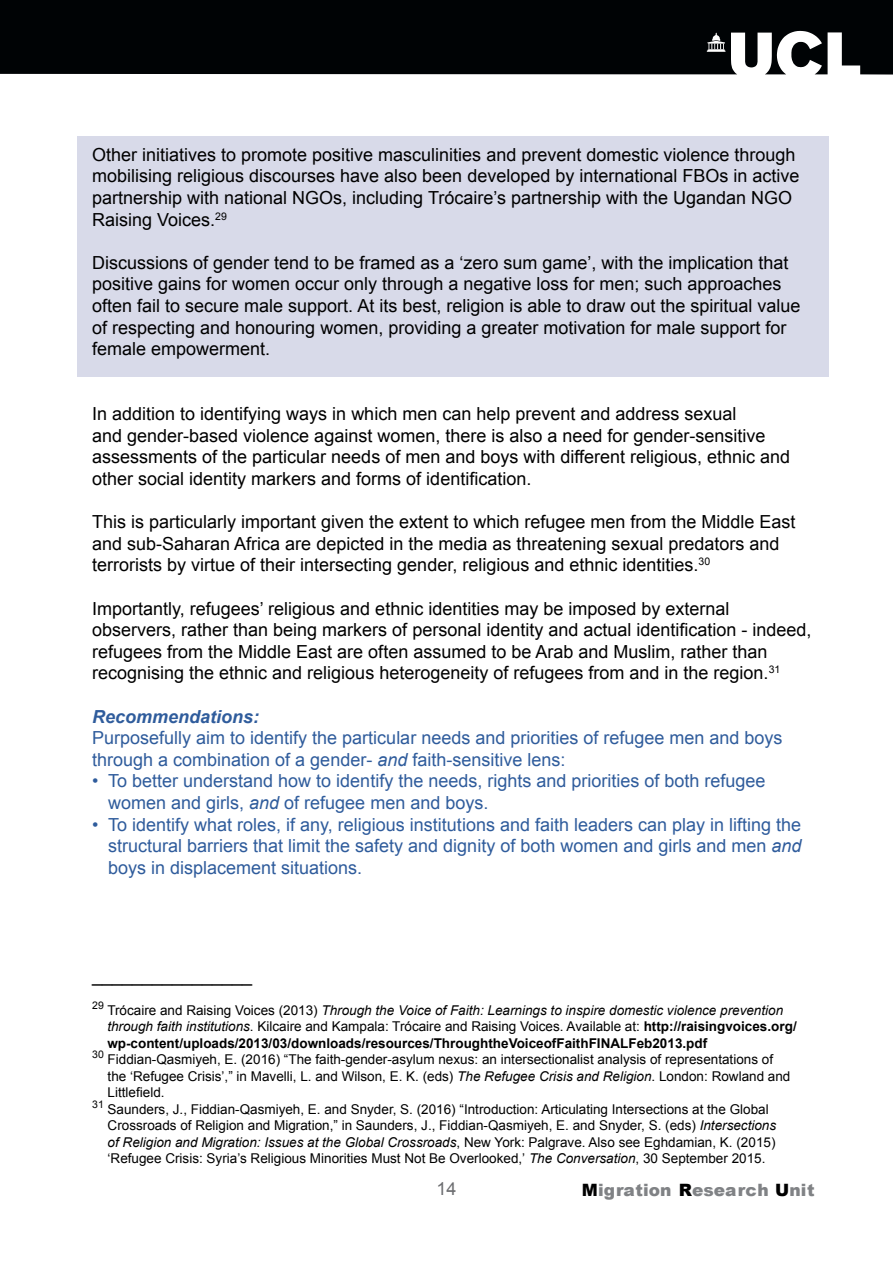
<style>
.page{position:relative;width:893px;height:1263px;background:#fff}
.page>*{position:absolute;margin:0;border:0;box-sizing:border-box;transform-origin:0 0}
.t1{font:18px/21.6px "Arial";color:#000}
.t2{font:18px/21.6px "Arial";color:#2f5c9c}
.t3{font:italic 700 18px "Arial";color:#2f5c9c}
.t4{font:18px "Arial";color:#6d6e71}
.t5{font:900 16.95px "Arial";color:#808285}
.t6{font:13.5px "Arial";color:#000}
.t7{font:italic 13.5px "Arial";color:#000}
.t8{font:700 13.5px "Arial";color:#000}
.s1{font-style:italic}
.s2{font-style:normal}
.s3{font-weight:700}
.s4{color:#000}
</style>
<div class="page">
<div style="left:77px;top:136px;width:751px;height:240px;background:#d8dae9"></div>
<div style="left:0;top:0;width:893px;height:75px;background:#000305"></div>
<svg style="left:707px;top:33px;width:18px;height:19px"></svg>
<p class="t1" style="left:92px;top:144px;width:709px">Other initiatives to promote positive masculinities and prevent domestic violence through mobilising religious discourses have also been developed by international FBOs in active partnership with national NGOs, including Trócaire’s partnership with the Ugandan NGO Raising Voices.<sup>29</sup></p>
<p class="t1" style="left:92px;top:252px;width:710px">Discussions of gender tend to be framed as a ‘zero sum game’, with the implication that positive gains for women occur only through a negative loss for men; such approaches often fail to secure male support. At its best, religion is able to draw out the spiritual value of respecting and honouring women, providing a greater motivation for male support for female empowerment.</p>
<p class="t1" style="left:92px;top:403px;width:700px">In addition to identifying ways in which men can help prevent and address sexual<br>and gender-based violence against women, there is also a need for gender-sensitive assessments of the particular needs of men and boys with different religious, ethnic and other social identity markers and forms of identification.</p>
<p class="t1" style="left:92px;top:511px;width:705px">This is particularly important given the extent to which refugee men from the Middle East and sub-Saharan Africa are depicted in the media as threatening sexual predators and terrorists by virtue of their intersecting gender, religious and ethnic identities.<sup>30</sup></p>
<p class="t1" style="left:92px;top:598px;width:721px">Importantly, refugees’ religious and ethnic identities may be imposed by external observers, rather than being markers of personal identity and actual identification - indeed, refugees from the Middle East are often assumed to be Arab and Muslim, rather than recognising the ethnic and religious heterogeneity of refugees from and in the region.<sup>31</sup></p>
<p class="t3" style="left:92px;top:704px;width:169px">Recommendations:</p>
<p class="t2" style="left:92px;top:727px;width:692px">Purposefully aim to identify the particular needs and priorities of refugee men and boys through a combination of a gender- <span class="s1">and</span> faith-sensitive lens:</p>
<p class="t2" style="left:108px;top:770px;width:659px;text-indent:-16px">• To better understand how to identify the needs, rights and priorities of both refugee women and girls, <span class="s1">and</span> of refugee men and boys.</p>
<p class="t2" style="left:108px;top:814px;width:695px;text-align:justify;text-indent:-16px">• To identify what roles, if any, religious institutions and faith leaders can play in lifting the structural barriers that limit the safety and dignity of both women and girls and men <span class="s1">and </span>boys in displacement situations.</p>
<p class="t1" style="left:92px;top:965px;width:162px">________________</p>
<p class="t7" style="left:92px;top:1001px;width:693px"><sup>29</sup> <span class="s2">Trócaire and Raising Voices (2013)</span> Through the Voice of Faith: Learnings to inspire domestic violence prevention</p>
<p class="t6" style="left:107px;top:1018px;width:691px"><span class="s1">through faith institutions</span>. Kilcaire and Kampala: Trócaire and Raising Voices. Available at: <span class="s3">http://raisingvoices.org/</span></p>
<p class="t8" style="left:107px;top:1034px;width:601px">wp-content/uploads/2013/03/downloads/resources/ThroughtheVoiceofFaithFINALFeb2013.pdf</p>
<p class="t6" style="left:92px;top:1051px;width:682px"><sup>30</sup> Fiddian-Qasmiyeh, E. (2016) “The faith-gender-asylum nexus: an intersectionalist analysis of representations of</p>
<p class="t6" style="left:108px;top:1067px;width:684px">the ‘Refugee Crisis’,” in Mavelli, L. and Wilson, E. K. (eds) <span class="s1">The Refugee Crisis and Religion</span>. London: Rowland and</p>
<p class="t6" style="left:108px;top:1084px;width:59px">Littlefield.</p>
<p class="t6" style="left:92px;top:1100px;width:678px"><sup>31</sup> Saunders, J., Fiddian-Qasmiyeh, E. and Snyder, S. (2016) “Introduction: Articulating Intersections at the Global</p>
<p class="t6" style="left:108px;top:1117px;width:670px">Crossroads of Religion and Migration,” in Saunders, J., Fiddian-Qasmiyeh, E. and Snyder, S. (eds) <span class="s1">Intersections</span></p>
<p class="t7" style="left:108px;top:1133px;width:669px">of Religion and Migration: Issues at the Global Crossroads<span class="s2">, New York: Palgrave. Also see Eghdamian, K. (2015)</span></p>
<p class="t6" style="left:108px;top:1150px;width:659px">‘Refugee Crisis: Syria’s Religious Minorities Must Not Be Overlooked,’ <span class="s1">The Conversation</span>, 30 September 2015.</p>
<p class="t5" style="left:582px;top:1177px;width:235px"><span class="s4">M</span>igration <span class="s4">R</span>esearch <span class="s4">U</span>nit</p>
<p class="t4" style="left:436px;top:1177px;width:22px">14</p>
</div>
